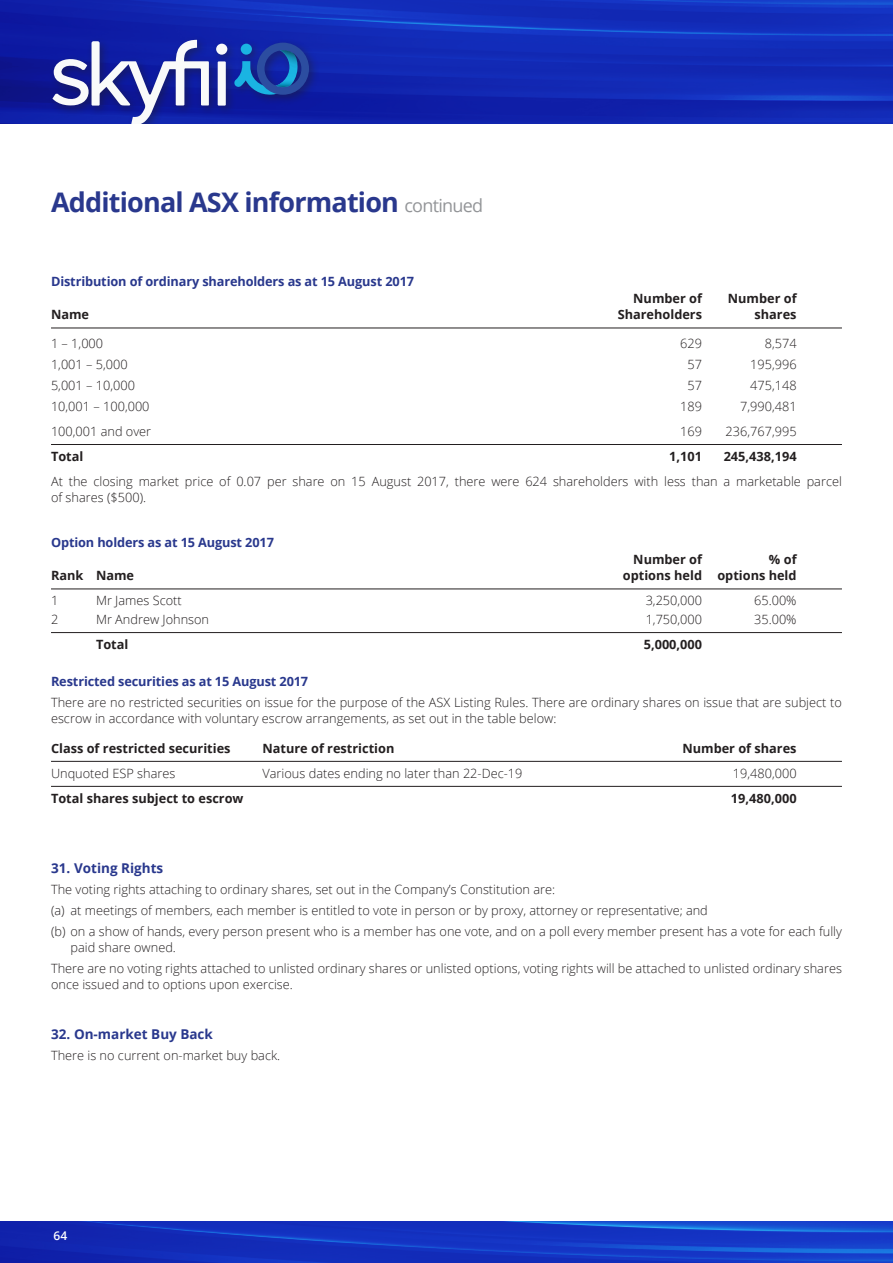
<style>
.page{position:relative;width:893px;height:1263px;background:#fff}
.page>*{position:absolute;margin:0;border:0;box-sizing:border-box;transform-origin:0 0}
.t1{font:700 27px "Open Sans";letter-spacing:-.03em;color:#29388d}
.t2{font:700 13.5px "Open Sans";color:#29388d}
.t3{font:300 12.75px/20.7px "Open Sans";color:#231f20}
.t4{font:700 12.75px "Open Sans";color:#231f20}
.t5{font:700 12.75px "Open Sans";letter-spacing:-.01em;color:#29388d}
.t6{font:600 12px "Open Sans";color:#fff}
.s1{font-weight:400;font-size:18px;color:#939598}
</style>
<div class="page">
<img style="left:0;top:0;width:893px;height:123px">
<img style="left:0;top:1221px;width:893px;height:42px">
<div style="left:48px;top:35px;width:272px;height:101px;background:#231f20;opacity:.45"></div>
<div style="left:218px;top:61px;width:8px;height:45px;background:#f9fafa"></div>
<div style="left:216px;top:44px;width:11px;height:11px;background:#f9fafa;border-radius:50%"></div>
<svg style="left:52px;top:40px;width:157px;height:84px"></svg>
<svg style="left:234px;top:43px;width:75px;height:52px"></svg>
<svg style="left:276px;top:73px;width:20px;height:14px"></svg>
<div style="left:0;top:124px;width:893px;height:45px;background:#fff"></div>
<hr style="left:51px;top:328px;width:791px;height:1px;background:#231f20">
<hr style="left:51px;top:444px;width:791px;height:1px;background:#231f20">
<hr style="left:51px;top:589px;width:791px;height:1px;background:#231f20">
<hr style="left:51px;top:632px;width:791px;height:1px;background:#231f20">
<hr style="left:51px;top:761px;width:791px;height:1px;background:#231f20">
<hr style="left:51px;top:786px;width:791px;height:1px;background:#231f20">
<h1 class="t1" style="left:51px;top:183px;width:434px">Additional ASX information <span class="s1">continued</span></h1>
<p class="t5" style="left:51px;top:273px;width:365px">Distribution of ordinary shareholders as at 15 August 2017</p>
<p class="t4" style="left:633px;top:289px;width:70px">Number of</p>
<p class="t4" style="left:728px;top:289px;width:70px">Number of</p>
<p class="t4" style="left:51px;top:306px;width:40px">Name</p>
<p class="t4" style="left:618px;top:306px;width:86px">Shareholders</p>
<p class="t4" style="left:754px;top:306px;width:44px">shares</p>
<p class="t3" style="left:51px;top:333px;width:54px">1 – 1,000</p>
<p class="t3" style="left:680px;top:333px;width:23px">629</p>
<p class="t3" style="left:765px;top:333px;width:33px">8,574</p>
<p class="t3" style="left:51px;top:354px;width:78px">1,001 – 5,000</p>
<p class="t3" style="left:687px;top:354px;width:16px">57</p>
<p class="t3" style="left:750px;top:354px;width:48px">195,996</p>
<p class="t3" style="left:51px;top:375px;width:86px">5,001 – 10,000</p>
<p class="t3" style="left:687px;top:375px;width:16px">57</p>
<p class="t3" style="left:750px;top:375px;width:48px">475,148</p>
<p class="t3" style="left:51px;top:395px;width:100px">10,001 – 100,000</p>
<p class="t3" style="left:680px;top:395px;width:23px">189</p>
<p class="t3" style="left:740px;top:395px;width:58px">7,990,481</p>
<p class="t3" style="left:51px;top:420px;width:102px">100,001 and over</p>
<p class="t3" style="left:680px;top:420px;width:23px">169</p>
<p class="t3" style="left:726px;top:420px;width:73px">236,767,995</p>
<p class="t4" style="left:51px;top:447px;width:34px">Total</p>
<p class="t4" style="left:669px;top:447px;width:34px">1,101</p>
<p class="t4" style="left:724px;top:447px;width:74px">245,438,194</p>
<p class="t3" style="left:51px;top:472px;width:792px;line-height:16.5px">At the closing market price of 0.07 per share on 15 August 2017, there were 624 shareholders with less than a marketable parcel of shares ($500).</p>
<p class="t5" style="left:51px;top:533px;width:224px">Option holders as at 15 August 2017</p>
<p class="t4" style="left:633px;top:550px;width:70px">Number of</p>
<p class="t4" style="left:769px;top:550px;width:29px">% of</p>
<p class="t4" style="left:51px;top:566px;width:85px">Rank Name</p>
<p class="t4" style="left:623px;top:566px;width:175px">options held options held</p>
<p class="t3" style="left:51px;top:590px;width:9px">1</p>
<p class="t3" style="left:96px;top:590px;width:87px">Mr James Scott</p>
<p class="t3" style="left:646px;top:590px;width:58px">3,250,000</p>
<p class="t3" style="left:754px;top:590px;width:44px">65.00%</p>
<p class="t3" style="left:51px;top:608px;width:9px">2</p>
<p class="t3" style="left:96px;top:608px;width:115px">Mr Andrew Johnson</p>
<p class="t3" style="left:646px;top:608px;width:58px">1,750,000</p>
<p class="t3" style="left:754px;top:608px;width:44px">35.00%</p>
<p class="t4" style="left:96px;top:635px;width:34px">Total</p>
<p class="t4" style="left:644px;top:635px;width:60px">5,000,000</p>
<p class="t5" style="left:51px;top:672px;width:259px">Restricted securities as at 15 August 2017</p>
<p class="t3" style="left:51px;top:694px;width:792px;line-height:16.5px">There are no restricted securities on issue for the purpose of the ASX Listing Rules. There are ordinary shares on issue that are subject to escrow in accordance with voluntary escrow arrangements, as set out in the table below:</p>
<p class="t4" style="left:51px;top:739px;width:181px">Class of restricted securities</p>
<p class="t4" style="left:263px;top:739px;width:133px">Nature of restriction</p>
<p class="t4" style="left:682px;top:739px;width:116px">Number of shares</p>
<p class="t3" style="left:51px;top:762px;width:126px">Unquoted ESP shares</p>
<p class="t3" style="left:263px;top:762px;width:261px">Various dates ending no later than 22-Dec-19</p>
<p class="t3" style="left:733px;top:762px;width:65px">19,480,000</p>
<p class="t4" style="left:51px;top:789px;width:194px">Total shares subject to escrow</p>
<p class="t4" style="left:731px;top:789px;width:67px">19,480,000</p>
<p class="t2" style="left:51px;top:859px;width:114px">31. Voting Rights</p>
<p class="t3" style="left:51px;top:879px;width:792px">The voting rights attaching to ordinary shares, set out in the Company’s Constitution are:<br>(a) at meetings of members, each member is entitled to vote in person or by proxy, attorney or representative; and<br>(b) on a show of hands, every person present who is a member has one vote, and on a poll every member present has a vote for each fully</p>
<p class="t3" style="left:51px;top:937px;width:792px;text-indent:19px">paid share owned.<br>There are no voting rights attached to unlisted ordinary shares or unlisted options, voting rights will be attached to unlisted ordinary shares</p>
<p class="t3" style="left:51px;top:974px;width:243px">once issued and to options upon exercise.</p>
<p class="t2" style="left:51px;top:1025px;width:163px">32. On-market Buy Back</p>
<p class="t3" style="left:51px;top:1045px;width:231px">There is no current on-market buy back.</p>
<p class="t6" style="left:53px;top:1228px;width:15px">64</p>
</div>
